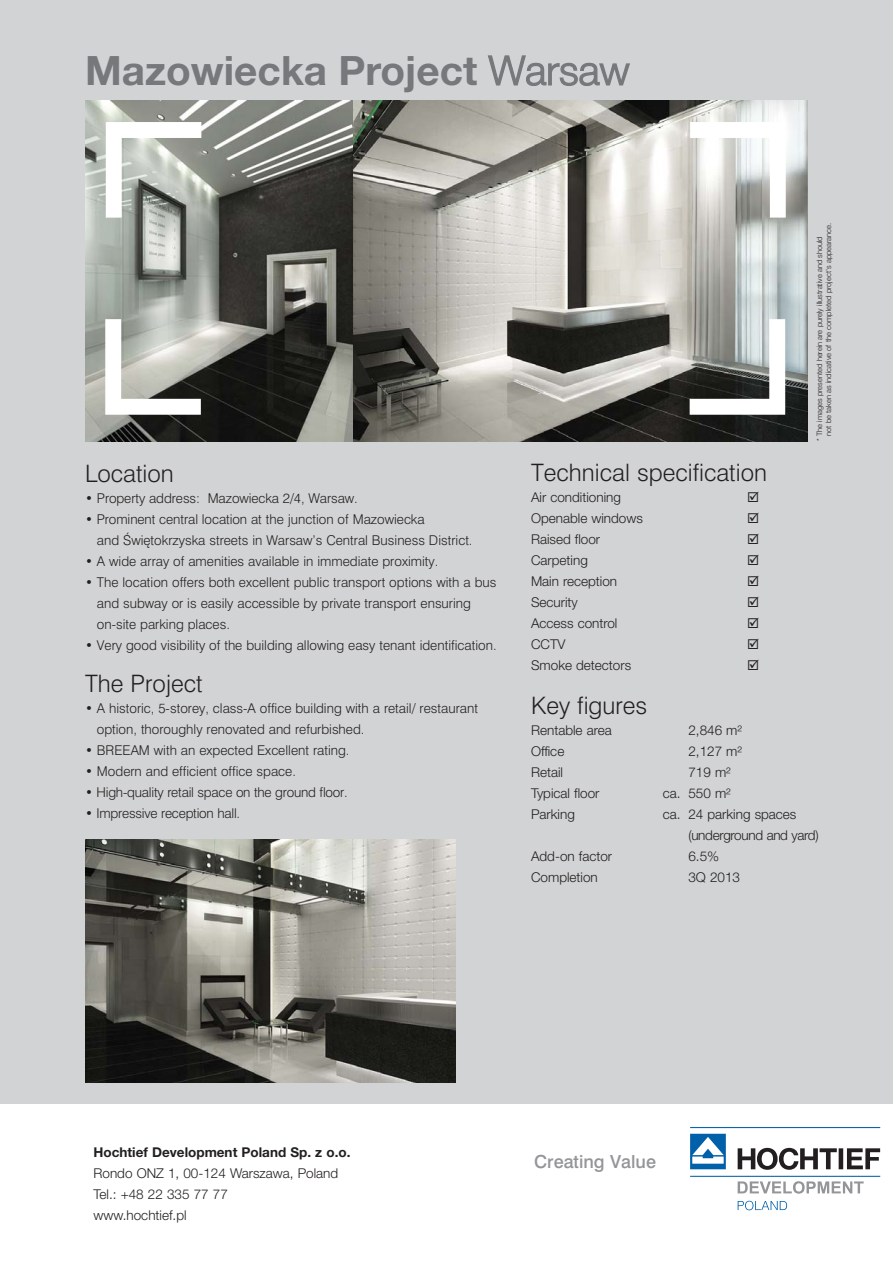
<style>
.page{position:relative;width:893px;height:1263px;background:#fff}
.page>*{position:absolute;margin:0;border:0;box-sizing:border-box;transform-origin:0 0}
.t1{font:700 40.5px "Helvetica Neue";color:#77787b}
.t2{font:24px "Swis 721 Lt EU";color:#231f20}
.t3{font:18px "Swis 721 Md EU";color:#939598}
.t4{font:13.5px/21px "Swis 721 Lt EU";color:#231f20}
.t5{font:300 13.5px/21px "Helvetica Neue";color:#231f20}
.t6{font:300 13.5px/21px "Helvetica Neue";letter-spacing:-.02em;color:#231f20}
.t7{font:700 13.5px "Helvetica Neue";color:#231f20}
.t8{font:300 7.5px/9px "Helvetica Neue";color:#231f20}
.s1{font-weight:300}
</style>
<div class="page">
<div style="left:0;top:0;width:893px;height:1104px;background:#d1d3d4"></div>
<img style="left:85px;top:101px;width:268px;height:340px">
<img style="left:353px;top:101px;width:455px;height:340px">
<svg style="left:690px;top:1127px;width:190px;height:83px"></svg>
<svg style="left:106px;top:122px;width:95px;height:96px"></svg>
<svg style="left:690px;top:122px;width:96px;height:96px"></svg>
<svg style="left:690px;top:319px;width:95px;height:96px"></svg>
<svg style="left:105px;top:319px;width:96px;height:96px"></svg>
<img style="left:85px;top:840px;width:371px;height:243px">
<h1 class="t1" style="left:85px;top:56px;width:546px">Mazowiecka Project <span class="s1">Warsaw</span></h1>
<p class="t8" style="left:816px;top:436px;width:215px;text-indent:-5px;rotate:-90deg">* The images presented herein are purely illustrative and should<br>not be taken as indicative of the completed project's appearance.</p>
<h2 class="t2" style="left:85px;top:465px;width:90px">Location</h2>
<p class="t4" style="left:85px;top:489px;width:274px">• Property address: Mazowiecka 2/4, Warsaw.</p>
<p class="t4" style="left:97px;top:510px;width:377px;text-indent:-12px">• Prominent central location at the junction of Mazowiecka<br>and Świętokrzyska streets in Warsaw’s Central Business District.</p>
<p class="t4" style="left:85px;top:552px;width:355px">• A wide array of amenities available in immediate proximity.</p>
<p class="t4" style="left:97px;top:573px;width:401px;text-indent:-12px">• The location offers both excellent public transport options with a bus and subway or is easily accessible by private transport ensuring on-site parking places.</p>
<p class="t4" style="left:85px;top:636px;width:413px">• Very good visibility of the building allowing easy tenant identification.</p>
<h2 class="t2" style="left:85px;top:674px;width:119px">The Project</h2>
<p class="t4" style="left:97px;top:699px;width:383px;text-indent:-12px">• A historic, 5-storey, class-A office building with a retail/ restaurant option, thoroughly renovated and refurbished.</p>
<p class="t4" style="left:85px;top:741px;width:266px">• BREEAM with an expected Excellent rating.</p>
<p class="t4" style="left:85px;top:762px;width:212px">• Modern and efficient office space.</p>
<p class="t4" style="left:85px;top:783px;width:264px">• High-quality retail space on the ground floor.</p>
<p class="t4" style="left:85px;top:804px;width:157px">• Impressive reception hall.</p>
<h2 class="t2" style="left:531px;top:463px;width:238px">Technical specification</h2>
<p class="t5" style="left:531px;top:488px;width:91px">Air conditioning</p>
<p class="t5" style="left:531px;top:509px;width:113px">Openable windows</p>
<p class="t5" style="left:531px;top:530px;width:71px">Raised floor</p>
<p class="t5" style="left:531px;top:551px;width:58px">Carpeting</p>
<p class="t5" style="left:531px;top:572px;width:88px">Main reception</p>
<p class="t5" style="left:531px;top:593px;width:48px">Security</p>
<p class="t5" style="left:531px;top:614px;width:88px">Access control</p>
<p class="t5" style="left:531px;top:635px;width:36px">CCTV</p>
<p class="t5" style="left:531px;top:656px;width:102px">Smoke detectors</p>
<h2 class="t2" style="left:531px;top:696px;width:118px">Key figures</h2>
<p class="t5" style="left:531px;top:720px;width:82px">Rentable area</p>
<p class="t5" style="left:688px;top:720px;width:55px">2,846 m²</p>
<p class="t5" style="left:531px;top:741px;width:35px">Office</p>
<p class="t5" style="left:688px;top:741px;width:55px">2,127 m²</p>
<p class="t5" style="left:531px;top:762px;width:34px">Retail</p>
<p class="t5" style="left:688px;top:762px;width:44px">719 m²</p>
<p class="t5" style="left:531px;top:783px;width:70px">Typical floor</p>
<p class="t5" style="left:663px;top:783px;width:69px">ca. 550 m²</p>
<p class="t5" style="left:531px;top:804px;width:45px">Parking</p>
<p class="t6" style="left:688px;top:804px;width:132px;text-indent:-26px">ca. 24 parking spaces (underground and yard)</p>
<p class="t5" style="left:531px;top:846px;width:83px">Add-on factor</p>
<p class="t5" style="left:688px;top:846px;width:32px">6.5%</p>
<p class="t5" style="left:531px;top:867px;width:68px">Completion</p>
<p class="t5" style="left:688px;top:867px;width:53px">3Q 2013</p>
<p class="t7" style="left:94px;top:1147px;width:258px">Hochtief Development Poland Sp. z o.o.</p>
<p class="t5" style="left:94px;top:1164px;width:246px">Rondo ONZ 1, 00-124 Warszawa, Poland<br>Tel.: +48 22 335 77 77<br>www.hochtief.pl</p>
<h3 class="t3" style="left:534px;top:1151px;width:123px">Creating Value</h3>
</div>
